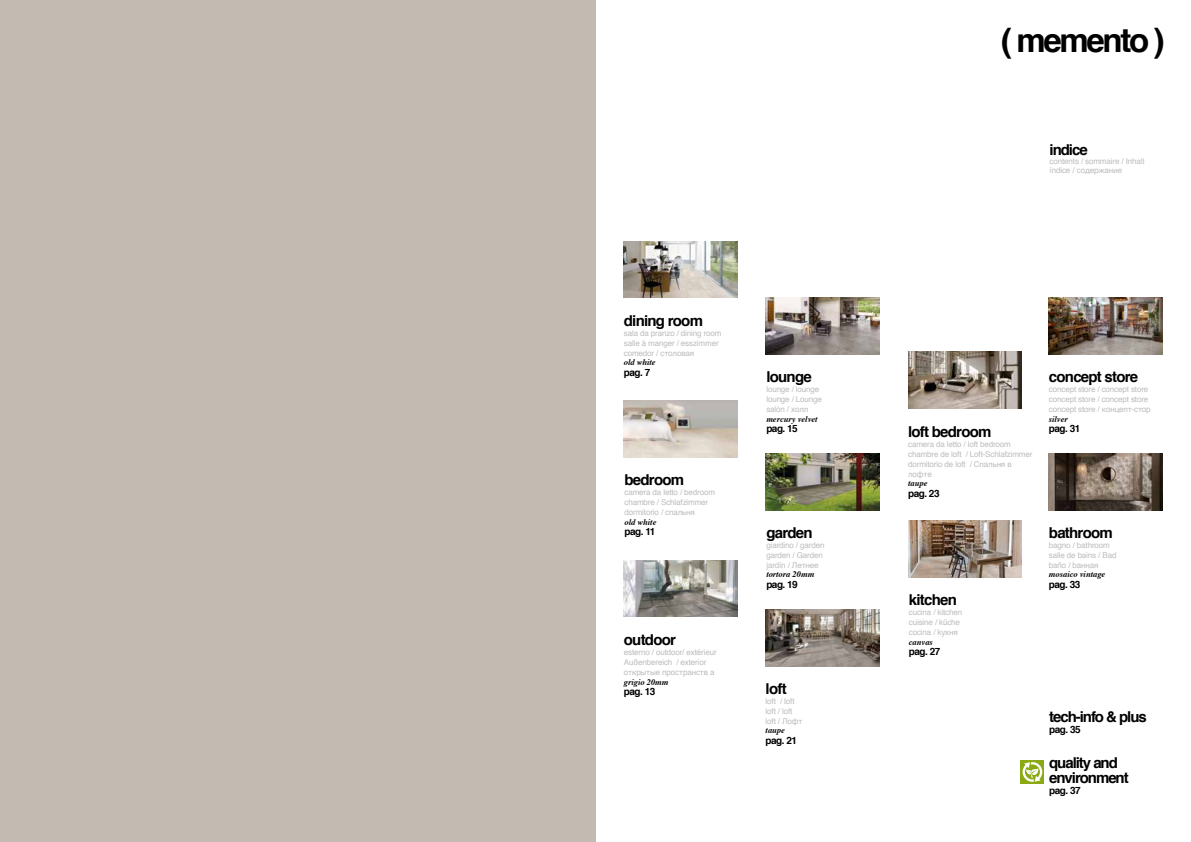
<style>
.page{position:relative;width:1191px;height:842px;background:#fff}
.page>*{position:absolute;margin:0;border:0;box-sizing:border-box;transform-origin:0 0}
.t1{font:700 33px "Helvetica";letter-spacing:-.07em;color:#000}
.t2{font:700 15px "Helvetica";letter-spacing:-.05em;color:#000}
.t3{font:700 15px/14.7px "Helvetica";letter-spacing:-.07em;color:#000}
.t4{font:700 10px "Helvetica";letter-spacing:-.05em;color:#000}
.t5{font:italic 700 8.5px "Times";color:#000}
.t6{font:8px/10px "Helvetica";letter-spacing:-.015em;color:#bcbcbc}
</style>
<div class="page">
<img style="left:624px;top:241px;width:113px;height:57px">
<img style="left:624px;top:401px;width:113px;height:56px">
<img style="left:908px;top:352px;width:113px;height:56px">
<img style="left:624px;top:560px;width:113px;height:57px">
<img style="left:765px;top:609px;width:114px;height:57px">
<img style="left:908px;top:521px;width:113px;height:56px">
<img style="left:1049px;top:298px;width:113px;height:56px">
<img style="left:765px;top:454px;width:114px;height:56px">
<img style="left:765px;top:298px;width:114px;height:56px">
<div style="left:1020px;top:760px;width:24px;height:23px;background:#8ba915"></div>
<svg style="left:1022px;top:762px;width:20px;height:20px"></svg>
<img style="left:1049px;top:454px;width:113px;height:56px">
<div style="left:0;top:0;width:595px;height:842px;background:#c3bbb1"></div>
<h2 class="t2" style="left:624px;top:308px;width:81px">dining room</h2>
<p class="t6" style="left:624px;top:328px;width:99px">sala da pranzo / dining room salle à manger / esszimmer comedor / столовая</p>
<p class="t5" style="left:624px;top:354px;width:33px">old white</p>
<p class="t4" style="left:624px;top:364px;width:28px">pag. 7</p>
<h2 class="t2" style="left:624px;top:468px;width:61px">bedroom</h2>
<p class="t6" style="left:624px;top:487px;width:92px">camera da letto / bedroom chambre / Schlafzimmer dormitorio / спальня</p>
<p class="t5" style="left:624px;top:514px;width:33px">old white</p>
<p class="t4" style="left:624px;top:523px;width:32px">pag. 11</p>
<h2 class="t2" style="left:624px;top:628px;width:54px">outdoor</h2>
<p class="t6" style="left:624px;top:648px;width:94px">esterno / outdoor/ extérieur<br>Außenbereich / exterior oткрытые пространств а</p>
<p class="t5" style="left:624px;top:674px;width:46px">grigio 20mm</p>
<p class="t4" style="left:624px;top:684px;width:33px">pag. 13</p>
<h2 class="t2" style="left:766px;top:365px;width:47px">lounge</h2>
<p class="t6" style="left:766px;top:385px;width:57px">lounge / lounge lounge / Lounge salón / xолл</p>
<p class="t5" style="left:766px;top:411px;width:53px">mercury velvet</p>
<p class="t4" style="left:766px;top:421px;width:33px">pag. 15</p>
<h2 class="t2" style="left:766px;top:521px;width:48px">garden</h2>
<p class="t6" style="left:766px;top:540px;width:60px">giardino / garden garden / Garden jardín / Летнее</p>
<p class="t5" style="left:766px;top:567px;width:49px">tortora 20mm</p>
<p class="t4" style="left:766px;top:576px;width:33px">pag. 19</p>
<h2 class="t2" style="left:765px;top:676px;width:23px">loft</h2>
<p class="t6" style="left:765px;top:696px;width:38px">loft / loft loft / loft loft / Лофт</p>
<p class="t5" style="left:765px;top:722px;width:21px">taupe</p>
<p class="t4" style="left:765px;top:732px;width:33px">pag. 21</p>
<h1 class="t1" style="left:1000px;top:13px;width:165px">( memento )</h1>
<h2 class="t2" style="left:1049px;top:138px;width:40px">indice</h2>
<p class="t6" style="left:1049px;top:157px;width:97px;line-height:9px">contents / sommaire / Inhalt índice / содержание</p>
<h2 class="t2" style="left:908px;top:419px;width:85px">loft bedroom</h2>
<p class="t6" style="left:908px;top:439px;width:126px">camera da letto / loft bedroom chambre de loft / Loft-Schlafzimmer dormitorio de loft / Спальня в лофте</p>
<p class="t5" style="left:908px;top:475px;width:21px">taupe</p>
<p class="t4" style="left:908px;top:485px;width:33px">pag. 23</p>
<h2 class="t2" style="left:909px;top:588px;width:50px">kitchen</h2>
<p class="t6" style="left:909px;top:607px;width:55px">cucina / kitchen cuisine / küche cocina / kухня</p>
<p class="t5" style="left:909px;top:634px;width:26px">canvas</p>
<p class="t4" style="left:909px;top:643px;width:33px">pag. 27</p>
<h2 class="t2" style="left:1049px;top:365px;width:91px">concept store</h2>
<p class="t6" style="left:1049px;top:385px;width:103px">concept store / concept store concept store / concept store concept store / концепт-стор</p>
<p class="t5" style="left:1049px;top:411px;width:20px">silver</p>
<p class="t4" style="left:1049px;top:421px;width:33px">pag. 31</p>
<h2 class="t2" style="left:1049px;top:521px;width:65px">bathroom</h2>
<p class="t6" style="left:1049px;top:540px;width:69px">bagno / bathroom salle de bains / Bad baño / bанная</p>
<p class="t5" style="left:1049px;top:567px;width:58px">mosaico vintage</p>
<p class="t4" style="left:1049px;top:576px;width:33px">pag. 33</p>
<h2 class="t3" style="left:1049px;top:710px;width:99px">tech-info &amp; plus</h2>
<p class="t4" style="left:1049px;top:721px;width:33px">pag. 35</p>
<h2 class="t3" style="left:1049px;top:756px;width:81px">quality and environment</h2>
<p class="t4" style="left:1049px;top:782px;width:33px">pag. 37</p>
</div>
